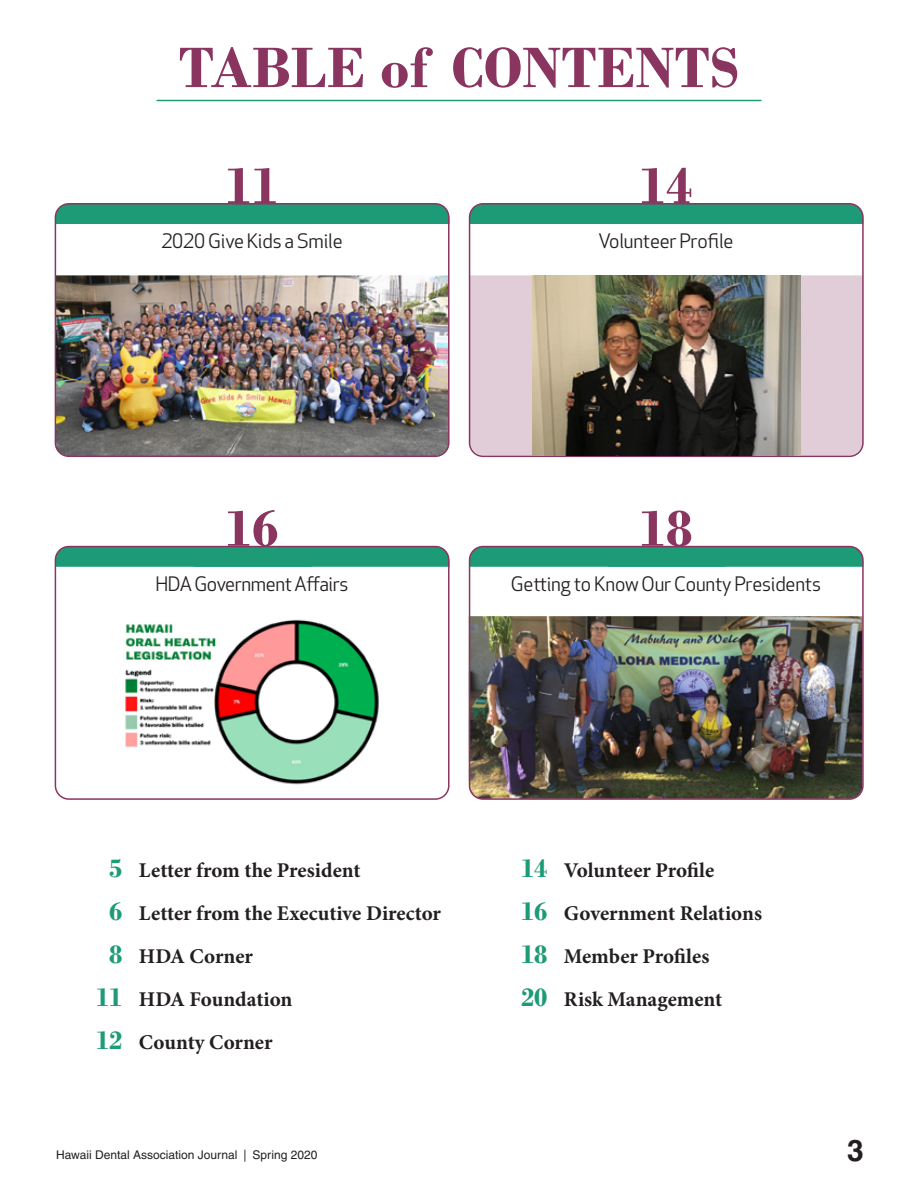
<style>
.page{position:relative;width:918px;height:1188px;background:#fff}
.page>*{position:absolute;margin:0;border:0;box-sizing:border-box;transform-origin:0 0}
.t1{font:700 60px "Bodoni";color:#893560}
.t2{font:700 54px "Bodoni";color:#893560}
.t3{font:700 30px "Helvetica CE";color:#231f20}
.t4{font:700 21px "Minion Pro";letter-spacing:-.005em;color:#231f20}
.Body_Copy_Left_Justi{font:19.5px "Apex New";letter-spacing:-.01em;color:#231f20}
.t5{font:12px "Helvetica CE";color:#231f20}
.s1{font-family:"Bodoni";font-size:27px;color:#1d9b76}
</style>
<div class="page">
<img style="left:469px;top:616px;width:392px;height:182px">
<img style="left:125px;top:619px;width:254px;height:166px">
<div style="left:471px;top:275px;width:390px;height:180px;background:#e1cdd7"></div>
<img style="left:55px;top:275px;width:392px;height:181px">
<div style="left:54px;top:205px;width:393px;height:19px;background:#1d9b76"></div>
<div style="left:54px;top:547px;width:393px;height:20px;background:#1d9b76"></div>
<div style="left:468px;top:205px;width:393px;height:19px;background:#1d9b76"></div>
<div style="left:468px;top:547px;width:393px;height:20px;background:#1d9b76"></div>
<div style="left:55px;top:203px;width:395px;height:254px;border:2px solid #893560;border-radius:14px"></div>
<div style="left:55px;top:546px;width:395px;height:254px;border:2px solid #893560;border-radius:14px"></div>
<div style="left:469px;top:203px;width:395px;height:254px;border:2px solid #893560;border-radius:14px"></div>
<div style="left:469px;top:546px;width:395px;height:254px;border:2px solid #893560;border-radius:14px"></div>
<hr style="left:157px;top:100px;width:604px;height:1px;background:#1d9b76">
<img style="left:532px;top:275px;width:268px;height:181px">
<p class="t1" style="left:179px;top:32px;width:562px">TABLE of CONTENTS</p>
<p class="t2" style="left:226px;top:153px;width:54px">11</p>
<p class="t2" style="left:640px;top:153px;width:54px">14</p>
<p class="Body_Copy_Left_Justi" style="left:161px;top:229px;width:183px">2020 Give Kids a Smile</p>
<p class="Body_Copy_Left_Justi" style="left:598px;top:229px;width:137px">Volunteer Profile</p>
<p class="t2" style="left:226px;top:496px;width:54px">16</p>
<p class="t2" style="left:640px;top:496px;width:54px">18</p>
<p class="Body_Copy_Left_Justi" style="left:155px;top:572px;width:195px">HDA Government Affairs</p>
<p class="Body_Copy_Left_Justi" style="left:511px;top:572px;width:312px">Getting to Know Our County Presidents</p>
<p class="t4" style="left:109px;top:855px;width:253px"><span class="s1">5</span> Letter from the President</p>
<p class="t4" style="left:109px;top:898px;width:333px"><span class="s1">6</span> Letter from the Executive Director</p>
<p class="t4" style="left:109px;top:941px;width:145px"><span class="s1">8</span> HDA Corner</p>
<p class="t4" style="left:96px;top:985px;width:198px"><span class="s1">11</span> HDA Foundation</p>
<p class="t4" style="left:96px;top:1028px;width:178px"><span class="s1">12</span> County Corner</p>
<p class="t4" style="left:521px;top:855px;width:195px"><span class="s1">14</span> Volunteer Profile</p>
<p class="t4" style="left:521px;top:898px;width:243px"><span class="s1">16</span> Government Relations</p>
<p class="t4" style="left:521px;top:941px;width:190px"><span class="s1">18</span> Member Profiles</p>
<p class="t4" style="left:521px;top:985px;width:203px"><span class="s1">20</span> Risk Management</p>
<p class="t5" style="left:56px;top:1148px;width:263px">Hawaii Dental Association Journal | Spring 2020</p>
<h3 class="t3" style="left:847px;top:1132px;width:18px">3</h3>
</div>
